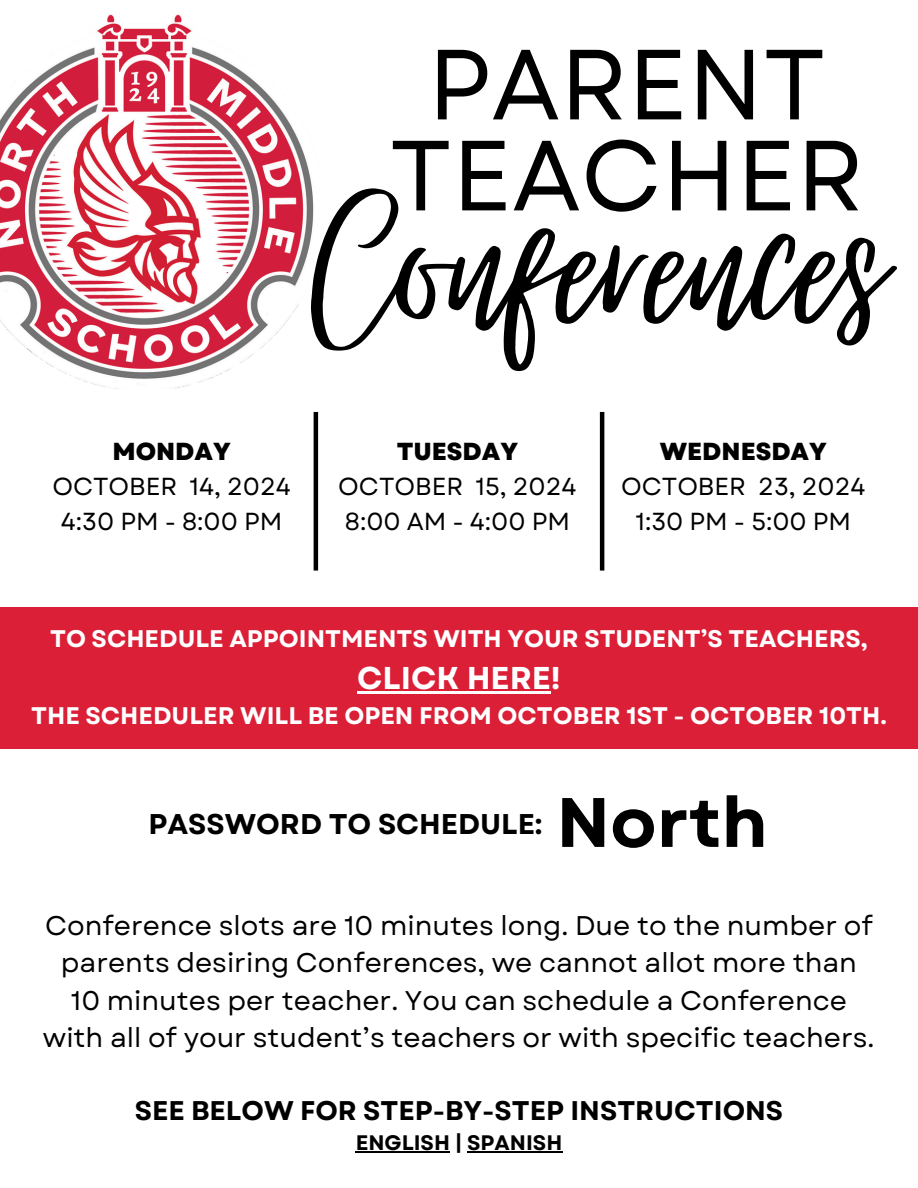
<style>
.page{position:relative;width:918px;height:1188px;background:#fff}
.page>*{position:absolute;margin:0;border:0;box-sizing:border-box;transform-origin:0 0}
.t1{font:255.45px "Virtual";color:#000}
.t2{font:99.45px/91.1px "Garet";color:#000;text-align:center}
.t3{font:700 69.75px "Garet";color:#000}
.t4{font:700 31.5px "Garet";color:#fff}
.t5{font:700 28.5px "Garet";color:#000}
.t6{font:27px/37.2px "Garet";color:#000;text-align:center}
.t7{font:700 27px "Garet";color:#000}
.t8{font:24.6px "Garet";color:#000}
.t9{font:800 24.6px "Garet";color:#000}
.t10{font:700 24px "Garet";color:#fff}
.t11{font:700 21px "Garet";color:#000}
</style>
<div class="page">
<img style="left:0;top:14px;width:314px;height:375px">
<hr style="left:314px;top:412px;width:4px;height:159px;background:#000">
<hr style="left:600px;top:412px;width:4px;height:159px;background:#000">
<div style="left:0;top:607px;width:918px;height:142px;background:#db1f37"></div>
<hr style="left:357px;top:691px;width:194px;height:2px;background:#fff">
<hr style="left:356px;top:1152px;width:94px;height:1px;background:#000">
<hr style="left:467px;top:1152px;width:95px;height:1px;background:#000">
<h2 class="t2" style="left:389px;top:40px;width:476px">PARENT<br>TEACHER</h2>
<h1 class="t1" style="left:315px;top:127px;width:571px">Conferences</h1>
<p class="t9" style="left:112px;top:433px;width:120px">MONDAY</p>
<p class="t9" style="left:397px;top:433px;width:123px">TUESDAY</p>
<p class="t9" style="left:660px;top:433px;width:169px">WEDNESDAY</p>
<h6 class="t8" style="left:52px;top:468px;width:240px">OCTOBER 14, 2024</h6>
<h6 class="t8" style="left:338px;top:468px;width:240px">OCTOBER 15, 2024</h6>
<h6 class="t8" style="left:621px;top:468px;width:246px">OCTOBER 23, 2024</h6>
<p class="t8" style="left:61px;top:504px;width:223px">4:30 PM - 8:00 PM</p>
<p class="t8" style="left:345px;top:504px;width:227px">8:00 AM - 4:00 PM</p>
<p class="t8" style="left:636px;top:504px;width:217px">1:30 PM - 5:00 PM</p>
<h6 class="t10" style="left:50px;top:622px;width:819px">TO SCHEDULE APPOINTMENTS WITH YOUR STUDENT’S TEACHERS,</h6>
<h6 class="t4" style="left:357px;top:655px;width:205px">CLICK HERE!</h6>
<h6 class="t10" style="left:31px;top:698px;width:857px">THE SCHEDULER WILL BE OPEN FROM OCTOBER 1ST - OCTOBER 10TH.</h6>
<h5 class="t5" style="left:149px;top:803px;width:396px">PASSWORD TO SCHEDULE:</h5>
<h4 class="t3" style="left:556px;top:772px;width:213px">North</h4>
<h4 class="t6" style="left:43px;top:907px;width:833px">Conference slots are 10 minutes long. Due to the number of parents desiring Conferences, we cannot allot more than 10 minutes per teacher. You can schedule a Conference with all of your student’s teachers or with specific teachers.</h4>
<h3 class="t7" style="left:135px;top:1091px;width:650px">SEE BELOW FOR STEP-BY-STEP INSTRUCTIONS</h3>
<h3 class="t11" style="left:356px;top:1128px;width:208px">ENGLISH | SPANISH</h3>
</div>
